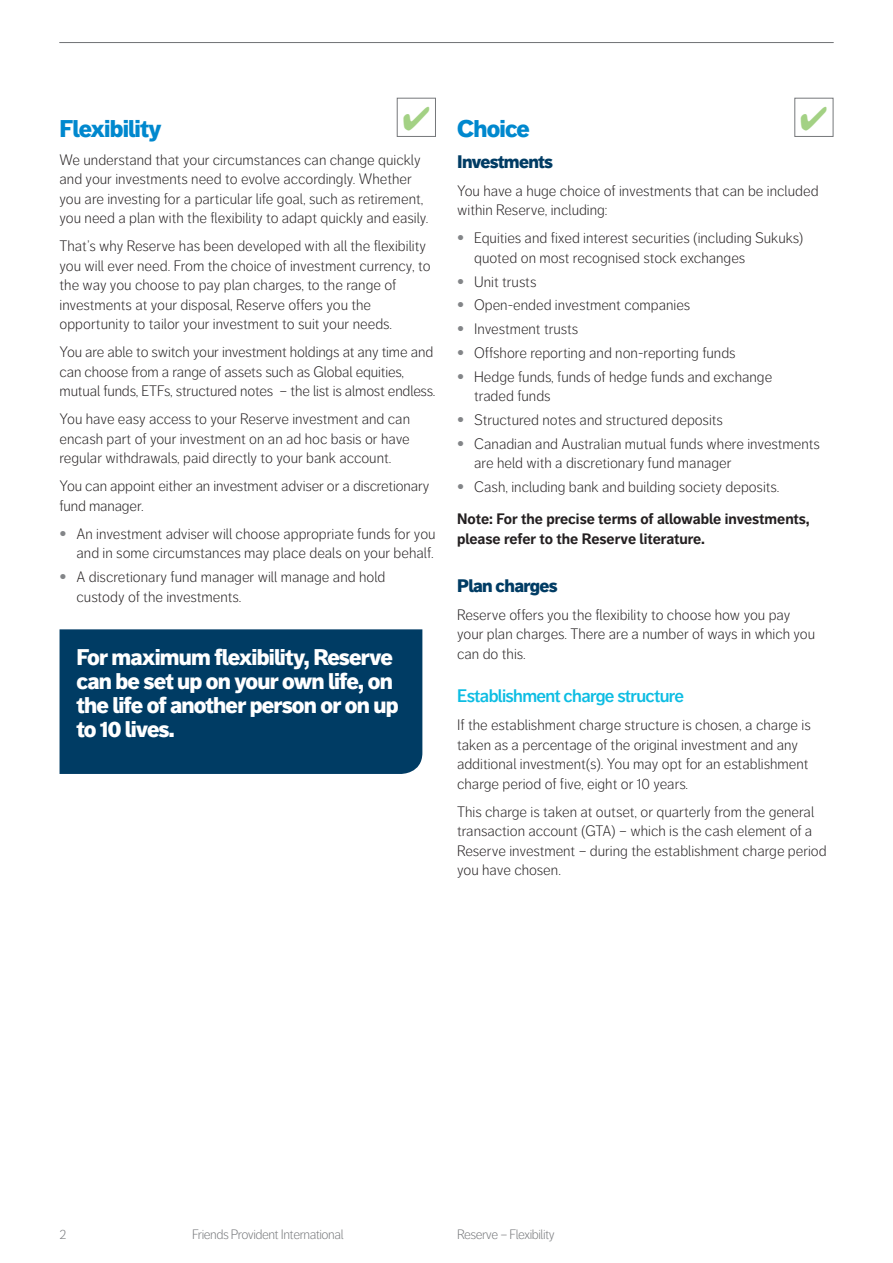
<style>
.page{position:relative;width:893px;height:1263px;background:#fff}
.page>*{position:absolute;margin:0;border:0;box-sizing:border-box;transform-origin:0 0}
.t1{font:900 24px "Friends Life Dagny";letter-spacing:-.035em;color:#0088ce}
.t2{font:900 22.5px/24px "Friends Life Dagny";letter-spacing:-.035em;color:#fff}
.t3{font:600 18px "Friends Life Dagny";letter-spacing:-.035em;color:#0dbde3}
.t4{font:900 18px "Friends Life Dagny";letter-spacing:-.035em;color:#003c64}
.t5{font:300 15px/19.5px "Friends Life Dagny";color:#231f20}
.t6{font:700 15px/32.2px "Friends Life Dagny";color:#231f20}
.t7{font:300 13.5px "Friends Life Dagny";letter-spacing:-.035em;color:#76787b}
.s1{font-weight:700;font-size:16.5px;color:#838588}
.s2{font-size:16.5px;color:#838588}
.s3{font-weight:300}
</style>
<div class="page">
<hr style="left:60px;top:42px;width:773px;height:1px;background:#76787b">
<div style="left:397px;top:98px;width:39px;height:39px;border:1px solid #76787b"></div>
<div style="left:794px;top:98px;width:39px;height:39px;border:1px solid #76787b"></div>
<div style="left:60px;top:629px;width:362px;height:145px;background:#003c64"></div>
<h1 class="t1" style="left:60px;top:114px;width:104px">Flexibility</h1>
<p class="t5" style="left:60px;top:150px;width:370px">We understand that your circumstances can change quickly and your investments need to evolve accordingly. Whether you are investing for a particular life goal, such as retirement, you need a plan with the flexibility to adapt quickly and easily.</p>
<p class="t5" style="left:60px;top:237px;width:373px">That’s why Reserve has been developed with all the flexibility you will ever need. From the choice of investment currency, to the way you choose to pay plan charges, to the range of investments at your disposal, Reserve offers you the opportunity to tailor your investment to suit your needs.</p>
<p class="t5" style="left:60px;top:343px;width:377px">You are able to switch your investment holdings at any time and can choose from a range of assets such as Global equities, mutual funds, ETFs, structured notes – the list is almost endless.</p>
<p class="t5" style="left:60px;top:410px;width:352px;text-align:justify">You have easy access to your Reserve investment and can encash part of your investment on an ad hoc basis or have regular withdrawals, paid directly to your bank account.</p>
<p class="t5" style="left:60px;top:477px;width:371px">You can appoint either an investment adviser or a discretionary fund manager.</p>
<p class="t5" style="left:60px;top:524px;width:378px;text-align:right"><span class="s1">•</span> An investment adviser will choose appropriate funds for you and in some circumstances may place deals on your behalf.</p>
<p class="t5" style="left:77px;top:567px;width:310px;text-indent:-17px"><span class="s1">•</span> A discretionary fund manager will manage and hold custody of the investments.</p>
<h2 class="t2" style="left:77px;top:645px;width:324px">For maximum flexibility, Reserve can be set up on your own life, on the life of another person or on up to 10 lives.</h2>
<h1 class="t1" style="left:457px;top:114px;width:74px">Choice</h1>
<p class="t4" style="left:457px;top:151px;width:98px">Investments</p>
<p class="t5" style="left:457px;top:181px;width:363px">You have a huge choice of investments that can be included within Reserve, including:</p>
<p class="t5" style="left:474px;top:229px;width:331px;text-indent:-17px"><span class="s1">•</span> Equities and fixed interest securities (including Sukuks) quoted on most recognised stock exchanges</p>
<p class="t5" style="left:457px;top:272px;width:81px"><span class="s1">•</span> Unit trusts</p>
<p class="t5" style="left:457px;top:296px;width:235px"><span class="s1">•</span> Open-ended investment companies</p>
<p class="t5" style="left:457px;top:319px;width:123px"><span class="s1">•</span> Investment trusts</p>
<p class="t5" style="left:457px;top:343px;width:280px"><span class="s1">•</span> Offshore reporting and non-reporting funds</p>
<p class="t5" style="left:474px;top:367px;width:300px;text-indent:-17px"><span class="s1">•</span> Hedge funds, funds of hedge funds and exchange traded funds</p>
<p class="t5" style="left:457px;top:410px;width:267px"><span class="s1">•</span> Structured notes and structured deposits</p>
<p class="t5" style="left:474px;top:434px;width:347px;text-indent:-17px"><span class="s1">•</span> Canadian and Australian mutual funds where investments are held with a discretionary fund manager</p>
<p class="t6" style="left:457px;top:471px;width:354px"><span class="s2">•</span> <span class="s3">Cash, including bank and building society deposits.<br></span>Note: For the precise terms of allowable investments,</p>
<p class="t6" style="left:457px;top:522px;width:249px">please refer to the Reserve literature.</p>
<p class="t4" style="left:457px;top:574px;width:102px">Plan charges</p>
<p class="t5" style="left:457px;top:605px;width:360px">Reserve offers you the flexibility to choose how you pay your plan charges. There are a number of ways in which you can do this.</p>
<p class="t3" style="left:457px;top:686px;width:228px">Establishment charge structure</p>
<p class="t5" style="left:457px;top:716px;width:355px">If the establishment charge structure is chosen, a charge is taken as a percentage of the original investment and any additional investment(s). You may opt for an establishment charge period of five, eight or 10 years.</p>
<p class="t5" style="left:457px;top:802px;width:371px">This charge is taken at outset, or quarterly from the general transaction account (GTA) – which is the cash element of a Reserve investment – during the establishment charge period you have chosen.</p>
<p class="t7" style="left:60px;top:1226px;width:8px">2</p>
<p class="t7" style="left:192px;top:1226px;width:153px">Friends Provident International</p>
<p class="t7" style="left:457px;top:1226px;width:99px">Reserve – Flexibility</p>
</div>
